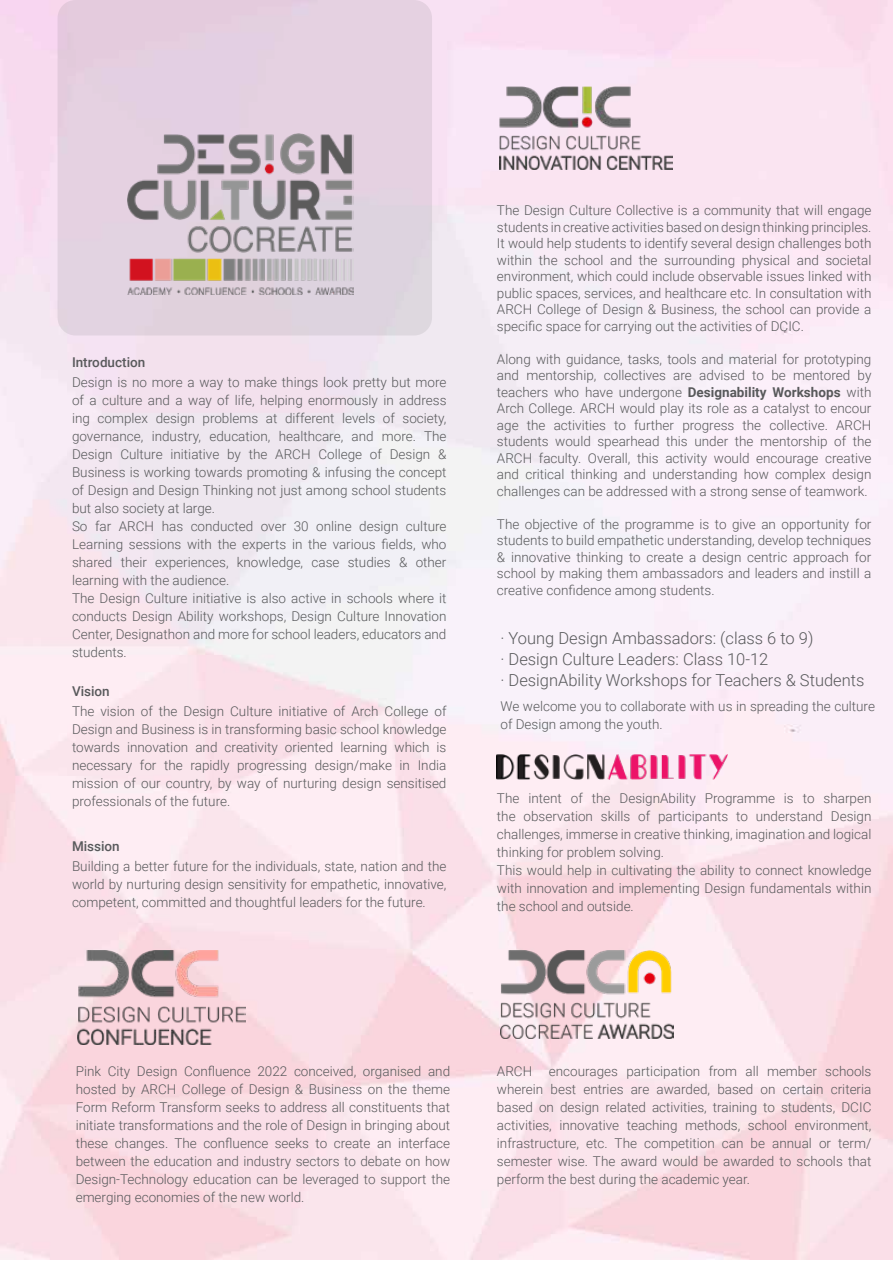
<style>
.page{position:relative;width:893px;height:1263px;background:#fff}
.page>*{position:absolute;margin:0;border:0;box-sizing:border-box;transform-origin:0 0}
.t1{font:300 16.5px/21px "Roboto";color:#58595b}
.t2{font:300 13.5px/18px "Roboto";color:#58595b;text-align:justify}
.t3{font:500 13.5px "Roboto";color:#58595b}
.s1{font-weight:700}
</style>
<div class="page">
<img style="left:0;top:0;width:893px;height:1260px">
<img style="left:78px;top:950px;width:168px;height:95px">
<img style="left:501px;top:950px;width:173px;height:88px">
<img style="left:500px;top:87px;width:173px;height:82px">
<img style="left:497px;top:755px;width:230px;height:24px">
<svg style="left:58px;top:0;width:374px;height:335px;background:#d8c7d4"></svg>
<p class="t3" style="left:72px;top:353px;width:75px">Introduction</p>
<p class="t2" style="left:72px;top:373px;width:376px;text-align:left">Design is no more a way to make things look pretty but more of a culture and a way of life, helping enormously in address ing complex design problems at different levels of society, governance, industry, education, healthcare, and more. The Design Culture initiative by the ARCH College of Design &amp; Business is working towards promoting &amp; infusing the concept of Design and Design Thinking not just among school students but also society at large.<br>So far ARCH has conducted over 30 online design culture Learning sessions with the experts in the various fields, who shared their experiences, knowledge, case studies &amp; other learning with the audience.<br>The Design Culture initiative is also active in schools where it conducts Design Ability workshops, Design Culture Innovation Center, Designathon and more for school leaders, educators and students.</p>
<p class="t3" style="left:72px;top:681px;width:39px">Vision</p>
<p class="t2" style="left:72px;top:701px;width:376px">The vision of the Design Culture initiative of Arch College of Design and Business is in transforming basic school knowledge towards innovation and creativity oriented learning which is necessary for the rapidly progressing design/make in India mission of our country, by way of nurturing design sensitised professionals of the future.</p>
<p class="t3" style="left:72px;top:836px;width:49px">Mission</p>
<p class="t2" style="left:72px;top:856px;width:376px">Building a better future for the individuals, state, nation and the world by nurturing design sensitivity for empathetic, innovative, competent, committed and thoughtful leaders for the future.</p>
<p class="t2" style="left:497px;top:202px;width:376px;line-height:16.5px">The Design Culture Collective is a community that will engage students in creative activities based on design thinking principles.<br>It would help students to identify several design challenges both within the school and the surrounding physical and societal environment, which could include observable issues linked with public spaces, services, and healthcare etc. In consultation with ARCH College of Design &amp; Business, the school can provide a specific space for carrying out the activities of DCIC.</p>
<p class="t2" style="left:497px;top:350px;width:376px;line-height:16.5px">Along with guidance, tasks, tools and material for prototyping and mentorship, collectives are advised to be mentored by teachers who have undergone <span class="s1">Designability Workshops</span> with Arch College. ARCH would play its role as a catalyst to encour age the activities to further progress the collective. ARCH students would spearhead this under the mentorship of the ARCH faculty. Overall, this activity would encourage creative and critical thinking and understanding how complex design challenges can be addressed with a strong sense of teamwork.</p>
<p class="t2" style="left:497px;top:515px;width:376px;line-height:16.5px">The objective of the programme is to give an opportunity for students to build empathetic understanding, develop techniques &amp; innovative thinking to create a design centric approach for school by making them ambassadors and leaders and instill a creative confidence among students.</p>
<p class="t1" style="left:500px;top:627px;width:365px">· Young Design Ambassadors: (class 6 to 9)<br>· Design Culture Leaders: Class 10-12<br>· DesignAbility Workshops for Teachers &amp; Students</p>
<p class="t2" style="left:500px;top:696px;width:376px">We welcome you to collaborate with us in spreading the culture of Design among the youth.</p>
<p class="t2" style="left:497px;top:788px;width:376px;text-align:left">The intent of the DesignAbility Programme is to sharpen the observation skills of participants to understand Design challenges, immerse in creative thinking, imagination and logical thinking for problem solving.<br>This would help in cultivating the ability to connect knowledge with innovation and implementing Design fundamentals within the school and outside.</p>
<p class="t2" style="left:76px;top:1062px;width:376px">Pink City Design Confluence 2022 conceived, organised and hosted by ARCH College of Design &amp; Business on the theme Form Reform Transform seeks to address all constituents that initiate transformations and the role of Design in bringing about these changes. The confluence seeks to create an interface between the education and industry sectors to debate on how Design-Technology education can be leveraged to support the emerging economies of the new world.</p>
<p class="t2" style="left:497px;top:1062px;width:376px">ARCH encourages participation from all member schools wherein best entries are awarded, based on certain criteria based on design related activities, training to students, DCIC activities, innovative teaching methods, school environment, infrastructure, etc. The competition can be annual or term/ semester wise. The award would be awarded to schools that perform the best during the academic year.</p>
</div>
